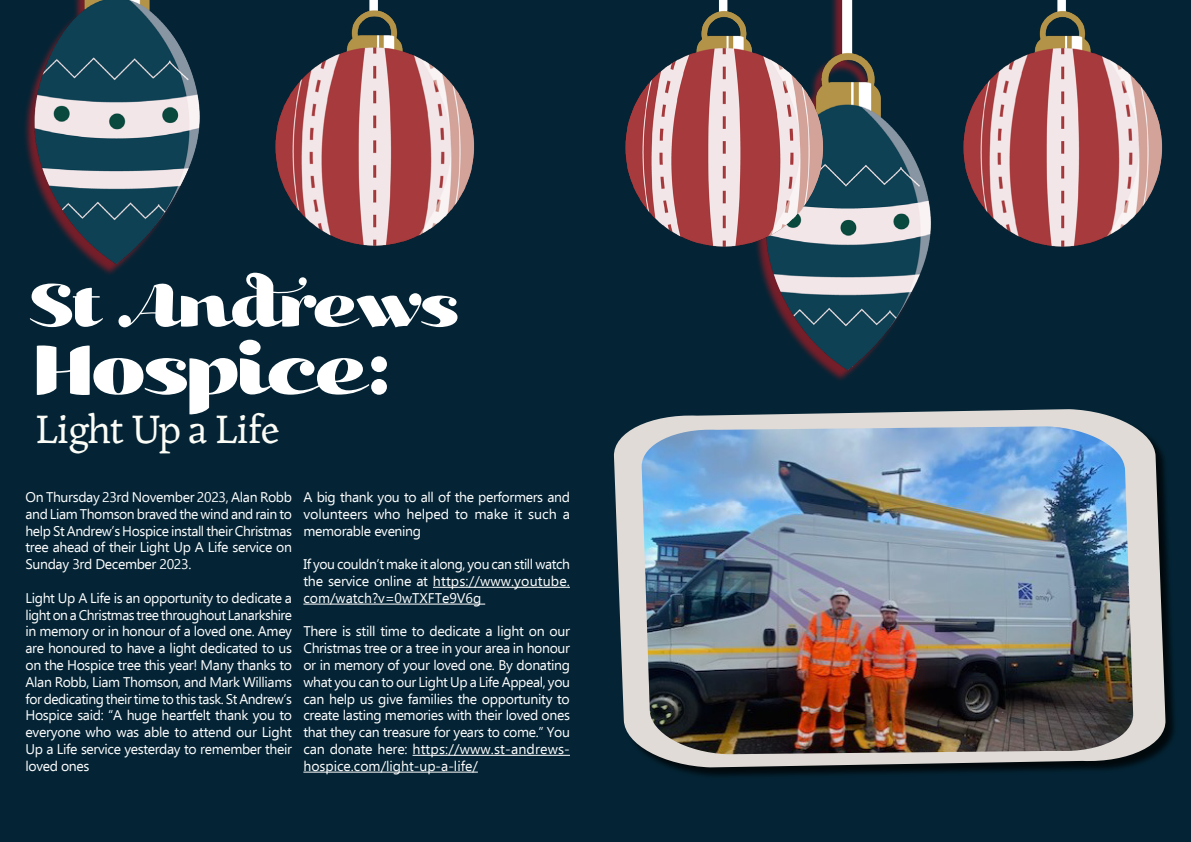
<style>
.page{position:relative;width:1191px;height:842px;background:#fff}
.page>*{position:absolute;margin:0;border:0;box-sizing:border-box;transform-origin:0 0}
.t1{font:83.1px "Kari Display Pro";letter-spacing:-.025em;color:#fff}
.t2{font:71.3px "Kari Display Pro";letter-spacing:-.025em;color:#fff}
.t3{font:48px "Landa";letter-spacing:-.03em;color:#fbfcf6}
.t4{font:14px/16.8px "Ebrima";letter-spacing:-.02em;color:#fff;text-align:justify}
</style>
<div class="page">
<div style="left:0;top:0;width:605px;height:842px;background:#042435"></div>
<div style="left:579px;top:0;width:612px;height:842px;background:#042435"></div>
<hr style="left:433px;top:587px;width:137px;height:1px;background:#fff">
<hr style="left:303px;top:604px;width:182px;height:1px;background:#fff">
<hr style="left:412px;top:755px;width:158px;height:1px;background:#fff">
<hr style="left:303px;top:772px;width:175px;height:1px;background:#fff">
<img style="left:25px;top:0;width:175px;height:274px">
<img style="left:763px;top:0;width:168px;height:380px">
<img style="left:275px;top:0;width:200px;height:246px">
<img style="left:625px;top:0;width:201px;height:280px">
<img style="left:963px;top:0;width:200px;height:247px">
<div style="left:615px;top:410px;width:562px;height:370px;background:#000;opacity:.75"></div>
<svg style="left:614px;top:409px;width:552px;height:358px;fill:#e0dbd7"></svg>
<img style="left:641px;top:426px;width:492px;height:328px">
<h2 class="t2" style="left:29px;top:258px;width:432px">St Andrews</h2>
<h1 class="t1" style="left:33px;top:314px;width:360px">Hospice:</h1>
<h3 class="t3" style="left:35px;top:400px;width:247px">Light Up a Life</h3>
<p class="t4" style="left:26px;top:488px;width:268px">On Thursday 23rd November 2023, Alan Robb and Liam Thomson braved the wind and rain to help St Andrew’s Hospice install their Christmas tree ahead of their Light Up A Life service on Sunday 3rd December 2023.</p>
<p class="t4" style="left:26px;top:589px;width:268px">Light Up A Life is an opportunity to dedicate a light on a Christmas tree throughout Lanarkshire in memory or in honour of a loved one. Amey are honoured to have a light dedicated to us on the Hospice tree this year! Many thanks to Alan Robb, Liam Thomson, and Mark Williams for dedicating their time to this task. St Andrew’s Hospice said: “A huge heartfelt thank you to everyone who was able to attend our Light Up a Life service yesterday to remember their loved ones</p>
<p class="t4" style="left:303px;top:488px;width:268px">A big thank you to all of the performers and volunteers who helped to make it such a memorable evening</p>
<p class="t4" style="left:303px;top:555px;width:268px">If you couldn’t make it along, you can still watch the service online at https://www.youtube. com/watch?v=0wTXFTe9V6g</p>
<p class="t4" style="left:303px;top:623px;width:268px">There is still time to dedicate a light on our Christmas tree or a tree in your area in honour or in memory of your loved one. By donating what you can to our Light Up a Life Appeal, you can help us give families the opportunity to create lasting memories with their loved ones that they can treasure for years to come.” You can donate here: https://www.st-andrews&shy;hospice.com/light-up-a-life/</p>
</div>
